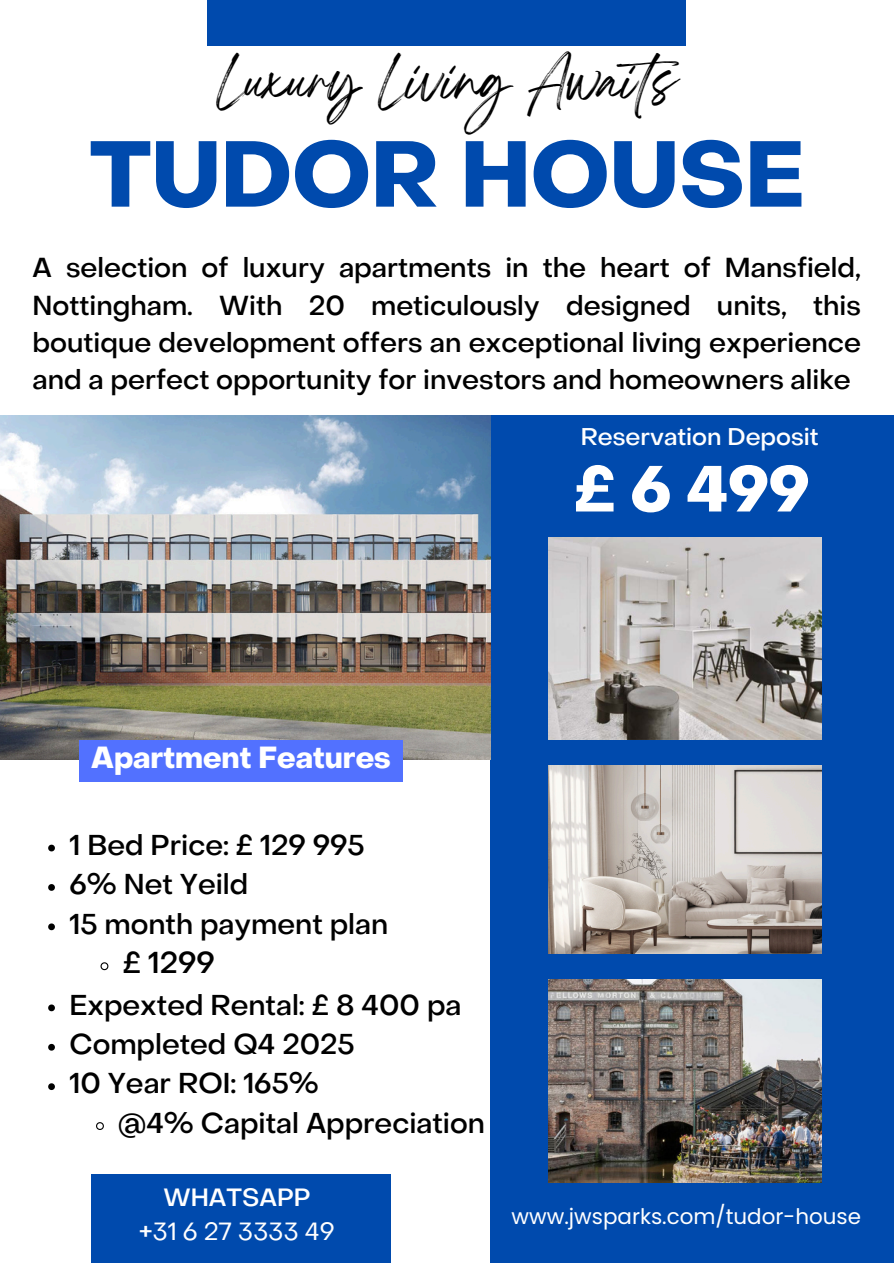
<style>
.page{position:relative;width:894px;height:1264px;background:#fff}
.page>*{position:absolute;margin:0;border:0;box-sizing:border-box;transform-origin:0 0}
.t1{font:700 91.65px "Object Sans";color:#004aad}
.t2{font:700 63.75px "Object Sans";color:#fff}
.t3{font:44.25px "Breathing";color:#000}
.t4{font:700 30px "Object Sans";color:#fff}
.t5{font:500 29.85px "Object Sans";color:#000}
.t6{font:500 28.35px "Object Sans";color:#000}
.t7{font:500 27.15px/37.2px "Object Sans";color:#000;text-align:justify}
.t8{font:24.75px "Object Sans";color:#fff}
.t9{font:500 24.75px "Object Sans";color:#fff}
.t10{font:500 23.85px "Object Sans";color:#fff}
.t11{font:21.45px "Poppins";color:#fff}
.s1{font-weight:500}
</style>
<div class="page">
<div style="left:490px;top:415px;width:403px;height:847px;background:#004aad"></div>
<img style="left:0;top:415px;width:490px;height:345px">
<img style="left:548px;top:537px;width:273px;height:203px">
<img style="left:548px;top:765px;width:273px;height:188px">
<div style="left:207px;top:0;width:478px;height:45px;background:#004aad"></div>
<div style="left:91px;top:1174px;width:300px;height:88px;background:#004aad"></div>
<img style="left:548px;top:979px;width:273px;height:203px">
<div style="left:79px;top:740px;width:323px;height:41px;background:#5271ff"></div>
<svg style="left:48px;top:844px;width:7px;height:7px"></svg>
<svg style="left:48px;top:884px;width:7px;height:6px"></svg>
<svg style="left:48px;top:923px;width:7px;height:7px"></svg>
<svg style="left:100px;top:962px;width:9px;height:9px"></svg>
<svg style="left:48px;top:1004px;width:7px;height:7px"></svg>
<svg style="left:48px;top:1043px;width:7px;height:7px"></svg>
<svg style="left:48px;top:1083px;width:7px;height:7px"></svg>
<svg style="left:96px;top:1122px;width:8px;height:8px"></svg>
<p class="t3" style="left:217px;top:68px;width:484px">Luxury Living Awaits</p>
<h3 class="t1" style="left:89px;top:138px;width:715px">TUDOR HOUSE</h3>
<p class="t7" style="left:33px;top:252px;width:829px">A selection of luxury apartments in the heart of Mansfield, Nottingham. With 20 meticulously designed units, this boutique development offers an exceptional living experience and a perfect opportunity for investors and homeowners alike</p>
<p class="t10" style="left:580px;top:427px;width:239px">Reservation Deposit</p>
<p class="t2" style="left:574px;top:464px;width:236px">£ 6 499</p>
<h1 class="t4" style="left:91px;top:745px;width:301px">Apartment Features</h1>
<h4 class="t6" style="left:69px;top:833px;width:297px">1 Bed Price: £ 129 995</h4>
<p class="t6" style="left:69px;top:873px;width:180px">6% Net Yeild</p>
<h4 class="t6" style="left:69px;top:912px;width:320px">15 month payment plan</h4>
<p class="t5" style="left:123px;top:950px;width:93px">£ 1299</p>
<p class="t6" style="left:69px;top:993px;width:393px">Expexted Rental: £ 8 400 pa</p>
<p class="t6" style="left:69px;top:1033px;width:286px">Completed Q4 2025</p>
<p class="t6" style="left:69px;top:1072px;width:251px">10 Year ROI: 165%</p>
<p class="t6" style="left:118px;top:1111px;width:368px">@4% Capital Appreciation</p>
<p class="t9" style="left:163px;top:1188px;width:148px">WHATSAPP</p>
<h6 class="t8" style="left:139px;top:1221px;width:197px"><span class="s1">+</span>31 6 27 3333 49</h6>
<p class="t11" style="left:511px;top:1201px;width:351px">www.jwsparks.com/tudor-house</p>
</div>
